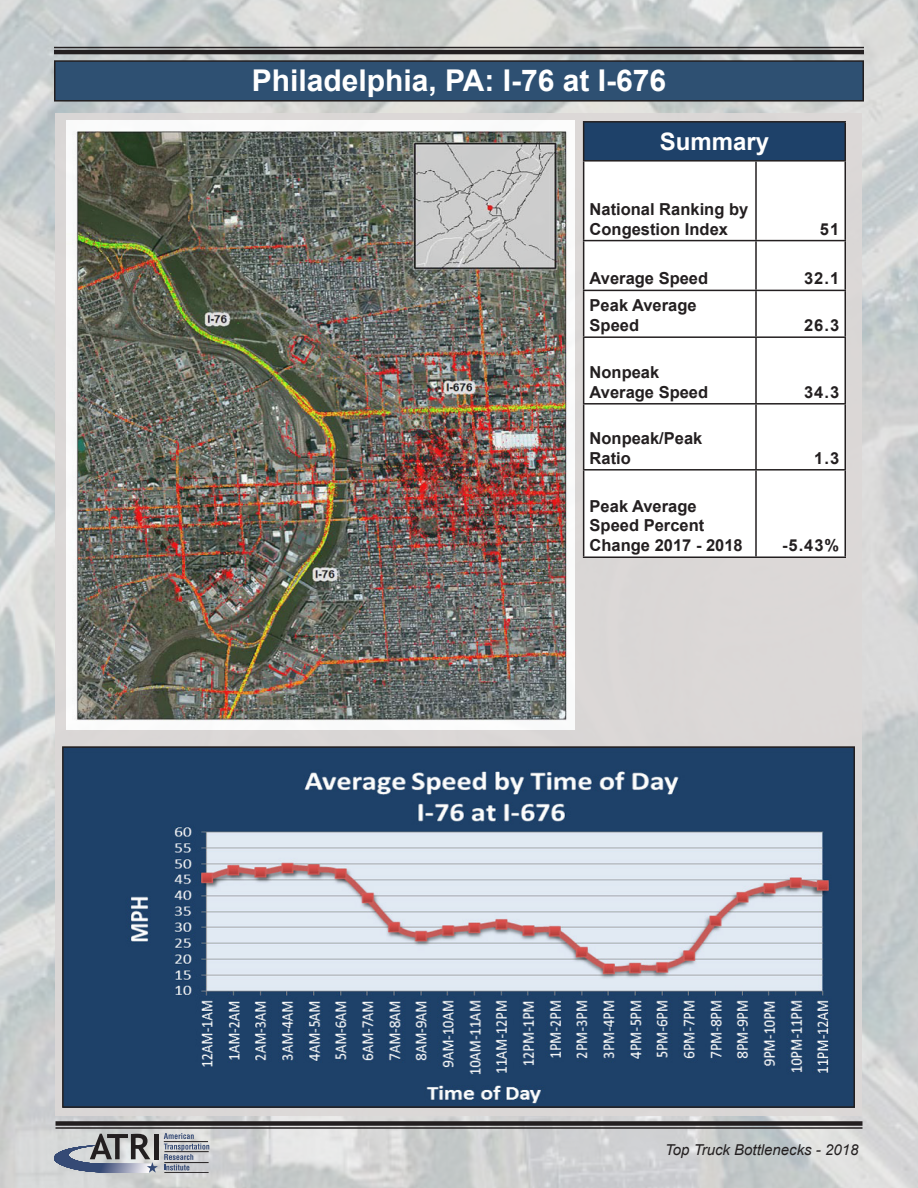
<style>
.page{position:relative;width:918px;height:1188px;background:#fff}
.page>*{position:absolute;margin:0;border:0;box-sizing:border-box;transform-origin:0 0}
.t1{font:700 30px "Arial";color:#fff}
.t2{font:700 24px "Arial";color:#fff}
.t3{font:700 16.5px/19.8px "Arial";color:#231f20}
.t4{font:italic 15px "Arial";color:#231f20}
</style>
<div class="page">
<img style="left:0;top:0;width:918px;height:1188px">
<div style="left:56px;top:113px;width:806px;height:1003px;background:#dcd8d7"></div>
<img style="left:66px;top:121px;width:509px;height:609px">
<div style="left:55px;top:61px;width:808px;height:40px;background:#2e5072"></div>
<div style="left:54px;top:60px;width:810px;height:42px;border:2px solid #231f20"></div>
<hr style="left:56px;top:1127px;width:806px;height:2px;background:#231f20">
<div style="left:56px;top:1121px;width:806px;height:5px;background:#231f20"></div>
<div style="left:584px;top:122px;width:261px;height:39px;background:#1e4169"></div>
<div style="left:584px;top:162px;width:260px;height:394px;background:#fff"></div>
<hr style="left:583px;top:162px;width:1px;height:78px;background:#231f20">
<hr style="left:755px;top:162px;width:2px;height:78px;background:#231f20">
<hr style="left:844px;top:162px;width:2px;height:78px;background:#231f20">
<hr style="left:583px;top:240px;width:173px;height:1px;background:#231f20">
<hr style="left:583px;top:241px;width:1px;height:49px;background:#231f20">
<hr style="left:756px;top:240px;width:90px;height:1px;background:#231f20">
<hr style="left:755px;top:241px;width:2px;height:49px;background:#231f20">
<hr style="left:844px;top:241px;width:2px;height:49px;background:#231f20">
<hr style="left:583px;top:290px;width:173px;height:1px;background:#231f20">
<hr style="left:583px;top:291px;width:1px;height:45px;background:#231f20">
<hr style="left:756px;top:290px;width:90px;height:1px;background:#231f20">
<hr style="left:755px;top:291px;width:2px;height:45px;background:#231f20">
<hr style="left:844px;top:291px;width:2px;height:45px;background:#231f20">
<hr style="left:583px;top:336px;width:173px;height:2px;background:#231f20">
<hr style="left:583px;top:338px;width:1px;height:65px;background:#231f20">
<hr style="left:756px;top:336px;width:90px;height:2px;background:#231f20">
<hr style="left:755px;top:338px;width:2px;height:65px;background:#231f20">
<hr style="left:844px;top:338px;width:2px;height:65px;background:#231f20">
<hr style="left:583px;top:403px;width:173px;height:2px;background:#231f20">
<hr style="left:583px;top:405px;width:1px;height:64px;background:#231f20">
<hr style="left:756px;top:403px;width:90px;height:2px;background:#231f20">
<hr style="left:755px;top:405px;width:2px;height:64px;background:#231f20">
<hr style="left:844px;top:405px;width:2px;height:64px;background:#231f20">
<hr style="left:583px;top:469px;width:173px;height:2px;background:#231f20">
<hr style="left:583px;top:471px;width:1px;height:85px;background:#231f20">
<hr style="left:756px;top:469px;width:90px;height:2px;background:#231f20">
<hr style="left:755px;top:471px;width:2px;height:85px;background:#231f20">
<hr style="left:844px;top:471px;width:2px;height:85px;background:#231f20">
<hr style="left:583px;top:556px;width:173px;height:2px;background:#231f20">
<hr style="left:756px;top:556px;width:90px;height:2px;background:#231f20">
<hr style="left:583px;top:121px;width:173px;height:2px;background:#231f20">
<hr style="left:583px;top:123px;width:1px;height:37px;background:#231f20">
<hr style="left:756px;top:121px;width:90px;height:2px;background:#231f20">
<hr style="left:844px;top:123px;width:2px;height:37px;background:#231f20">
<hr style="left:583px;top:160px;width:173px;height:2px;background:#231f20">
<hr style="left:756px;top:160px;width:90px;height:2px;background:#231f20">
<img style="left:65px;top:749px;width:787px;height:356px">
<div style="left:62px;top:746px;width:793px;height:362px;border:2px solid #231f20"></div>
<hr style="left:54px;top:47px;width:810px;height:1px;background:#231f20">
<hr style="left:54px;top:50px;width:810px;height:4px;background:#231f20">
<svg style="left:164px;top:1133px;width:45px;height:38px;background:#b0b4bf"></svg>
<div style="left:154px;top:1134px;width:5px;height:25px;background:#231f20"></div>
<hr style="left:164px;top:1141px;width:44px;height:1px;background:#231f20">
<hr style="left:164px;top:1151px;width:45px;height:1px;background:#231f20">
<hr style="left:164px;top:1162px;width:45px;height:1px;background:#231f20">
<hr style="left:164px;top:1172px;width:45px;height:1px;background:#231f20">
<svg style="left:54px;top:1134px;width:104px;height:39px;background:#9296a0"></svg>
<p class="t1" style="left:252px;top:60px;width:416px">Philadelphia, PA: I-76 at I-676</p>
<p class="t2" style="left:660px;top:126px;width:111px">Summary</p>
<p class="t3" style="left:590px;top:200px;width:160px">National Ranking by<br>Congestion Index</p>
<p class="t3" style="left:820px;top:219px;width:21px">51</p>
<p class="t3" style="left:590px;top:269px;width:120px">Average Speed</p>
<p class="t3" style="left:804px;top:269px;width:37px">32.1</p>
<p class="t3" style="left:590px;top:296px;width:109px">Peak Average<br>Speed</p>
<p class="t3" style="left:804px;top:316px;width:37px">26.3</p>
<p class="t3" style="left:590px;top:363px;width:120px">Nonpeak<br>Average Speed</p>
<p class="t3" style="left:590px;top:429px;width:114px">Nonpeak/Peak<br>Ratio</p>
<p class="t3" style="left:590px;top:496px;width:155px">Peak Average<br>Speed Percent<br>Change 2017 - 2018</p>
<p class="t3" style="left:804px;top:383px;width:37px">34.3</p>
<p class="t3" style="left:814px;top:449px;width:26px">1.3</p>
<p class="t3" style="left:782px;top:536px;width:59px">-5.43%</p>
<p class="t4" style="left:665px;top:1140px;width:195px">Top Truck Bottlenecks - 2018</p>
</div>
